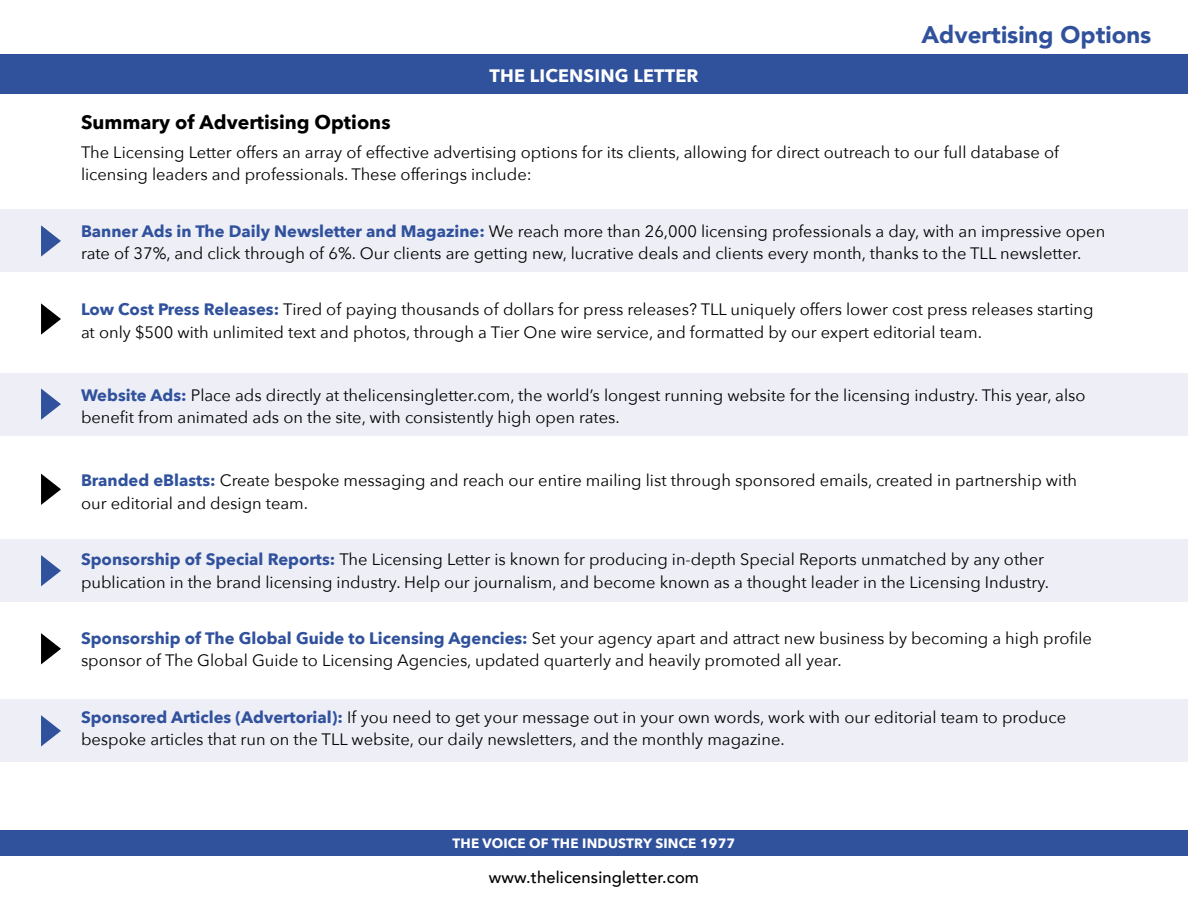
<style>
.page{position:relative;width:1188px;height:918px;background:#fff}
.page>*{position:absolute;margin:0;border:0;box-sizing:border-box;transform-origin:0 0}
.t1{font:900 24px "Avenir";color:#30519c}
.t2{font:700 19.5px "Avenir Next";color:#000}
.t3{font:700 18px "Avenir Next";letter-spacing:.01em;color:#fff}
.t4{font:16.5px/22.5px "Avenir Next";color:#000}
.t5{font:500 16.5px "Avenir";letter-spacing:.01em;color:#000}
.t6{font:700 13.5px "Avenir Next";letter-spacing:.01em;color:#fff}
.s1{font-weight:700;color:#30519c}
</style>
<div class="page">
<div style="left:0;top:54px;width:1188px;height:40px;background:#30519c"></div>
<div style="left:0;top:831px;width:1188px;height:25px;background:#30519c"></div>
<div style="left:0;top:210px;width:1188px;height:62px;background:#eeeef7"></div>
<div style="left:0;top:373px;width:1188px;height:62px;background:#eeeef7"></div>
<div style="left:0;top:539px;width:1188px;height:63px;background:#eeeef7"></div>
<div style="left:0;top:700px;width:1188px;height:62px;background:#eeeef7"></div>
<svg style="left:41px;top:225px;width:20px;height:32px"></svg>
<svg style="left:41px;top:388px;width:20px;height:32px"></svg>
<svg style="left:41px;top:555px;width:20px;height:31px"></svg>
<svg style="left:41px;top:715px;width:20px;height:32px"></svg>
<svg style="left:41px;top:303px;width:20px;height:32px"></svg>
<svg style="left:41px;top:474px;width:20px;height:31px"></svg>
<svg style="left:41px;top:633px;width:20px;height:31px"></svg>
<p class="t3" style="left:489px;top:60px;width:211px">THE LICENSING LETTER</p>
<h1 class="t1" style="left:922px;top:14px;width:231px">Advertising Options</h1>
<p class="t2" style="left:81px;top:105px;width:311px">Summary of Advertising Options</p>
<p class="t4" style="left:81px;top:140px;width:979px">The Licensing Letter offers an array of effective advertising options for its clients, allowing for direct outreach to our full database of licensing leaders and professionals. These offerings include:</p>
<p class="t4" style="left:81px;top:219px;width:1026px"><span class="s1">Banner Ads in The Daily Newsletter and Magazine:</span> We reach more than 26,000 licensing professionals a day, with an impressive open rate of 37%, and click through of 6%. Our clients are getting new, lucrative deals and clients every month, thanks to the TLL newsletter.</p>
<p class="t4" style="left:81px;top:298px;width:1014px"><span class="s1">Low Cost Press Releases:</span> Tired of paying thousands of dollars for press releases? TLL uniquely offers lower cost press releases starting at only $500 with unlimited text and photos, through a Tier One wire service, and formatted by our expert editorial team.</p>
<p class="t4" style="left:81px;top:383px;width:1006px"><span class="s1">Website Ads:</span> Place ads directly at thelicensingletter.com, the world’s longest running website for the licensing industry. This year, also benefit from animated ads on the site, with consistently high open rates.</p>
<p class="t4" style="left:81px;top:469px;width:998px"><span class="s1">Branded eBlasts:</span> Create bespoke messaging and reach our entire mailing list through sponsored emails, created in partnership with our editorial and design team.</p>
<p class="t4" style="left:81px;top:547px;width:970px"><span class="s1">Sponsorship of Special Reports:</span> The Licensing Letter is known for producing in-depth Special Reports unmatched by any other publication in the brand licensing industry. Help our journalism, and become known as a thought leader in the Licensing Industry.</p>
<p class="t4" style="left:81px;top:626px;width:1013px"><span class="s1">Sponsorship of The Global Guide to Licensing Agencies:</span> Set your agency apart and attract new business by becoming a high profile sponsor of The Global Guide to Licensing Agencies, updated quarterly and heavily promoted all year.</p>
<p class="t4" style="left:81px;top:705px;width:987px"><span class="s1">Sponsored Articles (Advertorial):</span> If you need to get your message out in your own words, work with our editorial team to produce bespoke articles that run on the TLL website, our daily newsletters, and the monthly magazine.</p>
<p class="t6" style="left:453px;top:832px;width:284px">THE VOICE OF THE INDUSTRY SINCE 1977</p>
<p class="t5" style="left:489px;top:863px;width:212px">www.thelicensingletter.com</p>
</div>
